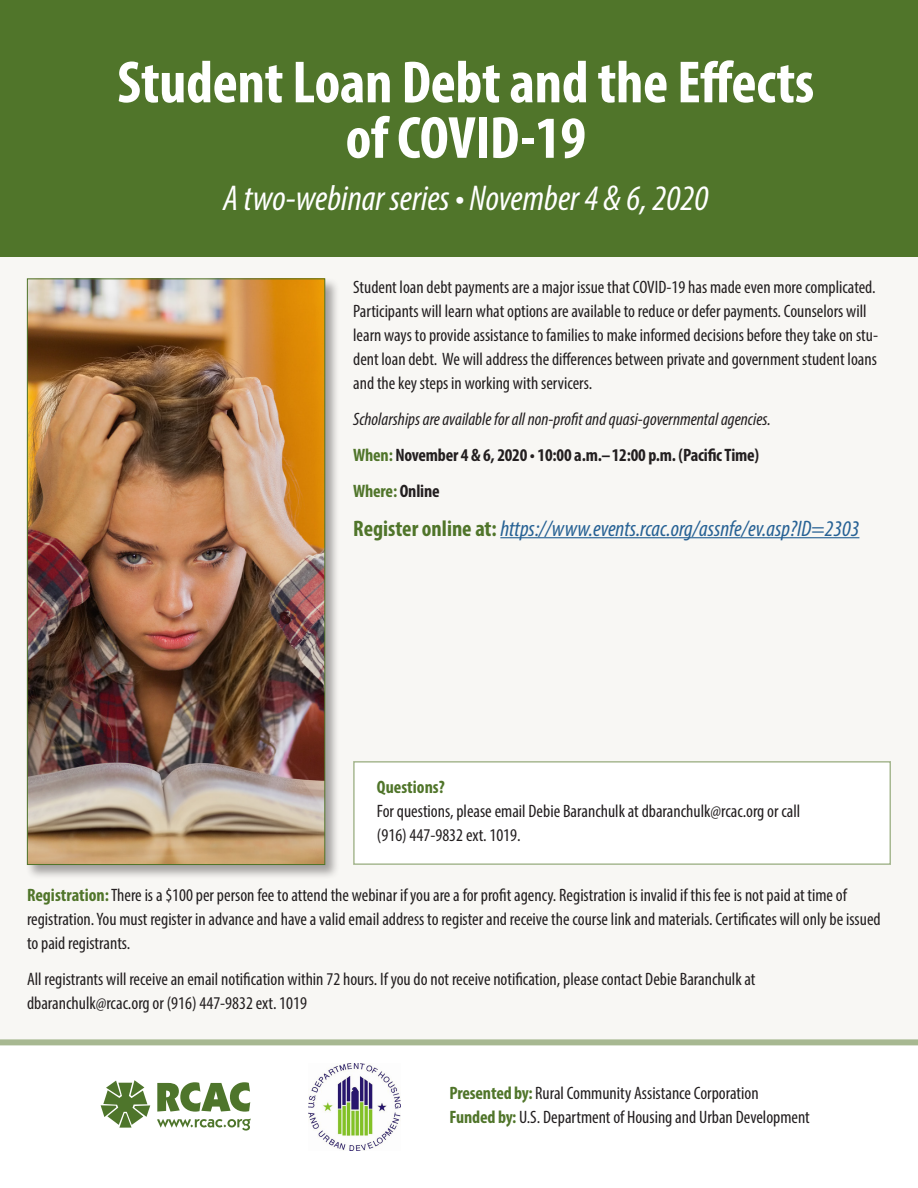
<style>
.page{position:relative;width:918px;height:1188px;background:#f8f7f4}
.page>*{position:absolute;margin:0;border:0;box-sizing:border-box;transform-origin:0 0}
.t1{font:700 condensed 60px/55.5px "Myriad Pro";letter-spacing:-.005em;color:#fff;text-align:center}
.t2{font:italic condensed 36px "Myriad Pro";color:#fff}
.Class_Title{font:italic condensed 22.5px "Myriad Pro";color:#266194}
.Class_Title-2{font:condensed 18px/24px "Myriad Pro";color:#231f20}
.Class_Title-3{font:italic condensed 18px "Myriad Pro";color:#231f20}
.t3{font:700 condensed 18px "Myriad Pro";letter-spacing:-.01em;color:#231f20}
.t4{font:700 condensed 18px "Myriad Pro";letter-spacing:-.01em;color:#50752a}
.s1{color:#50752a}
.s2{color:#231f20}
.s3{font-weight:700;font-style:normal;color:#50752a}
.s4{font-weight:700;color:#50752a}
</style>
<div class="page">
<div style="left:0;top:0;width:918px;height:256px;background:#50752a"></div>
<hr style="left:500px;top:537px;width:359px;height:1px;background:#266194">
<div style="left:26px;top:277px;width:314px;height:603px;background:#231f20;opacity:.4"></div>
<img style="left:29px;top:280px;width:294px;height:583px">
<div style="left:27px;top:278px;width:298px;height:587px;border:1px solid #50752a"></div>
<div style="left:0;top:1039px;width:918px;height:149px;background:#fff"></div>
<div style="left:353px;top:761px;width:538px;height:104px;background:#fff;border:2px solid #a7b891"></div>
<svg style="left:101px;top:1080px;width:49px;height:48px"></svg>
<svg style="left:157px;top:1082px;width:93px;height:30px"></svg>
<svg style="left:157px;top:1119px;width:94px;height:12px"></svg>
<img style="left:308px;top:1063px;width:93px;height:87px">
<p class="t1" style="left:117px;top:53px;width:699px">Student Loan Debt and the Effects of COVID-19</p>
<p class="t2" style="left:223px;top:176px;width:486px">A two-webinar series • November 4 &amp; 6, 2020</p>
<p class="Class_Title-2" style="left:353px;top:274px;width:526px">Student loan debt payments are a major issue that COVID-19 has made even more complicated.<br>Participants will learn what options are available to reduce or defer payments. Counselors will learn ways to provide assistance to families to make informed decisions before they take on stu&shy;dent loan debt. We will address the differences between private and government student loans and the key steps in working with servicers.</p>
<p class="Class_Title-3" style="left:353px;top:408px;width:419px">Scholarships are available for all non-profit and quasi-governmental agencies.</p>
<p class="t3" style="left:353px;top:443px;width:408px"><span class="s1">When:</span> November 4 &amp; 6, 2020 • 10:00 a.m.–12:00 p.m. (Pacific Time)</p>
<p class="t4" style="left:353px;top:479px;width:88px">Where: <span class="s2">Online</span></p>
<p class="Class_Title" style="left:353px;top:514px;width:508px"><span class="s3">Register online at:</span> https://www.events.rcac.org/assnfe/ev.asp?ID=2303</p>
<p class="Class_Title-2" style="left:377px;top:775px;width:425px"><span class="s4">Questions?<br></span>For questions, please email Debie Baranchulk at dbaranchulk@rcac.org or call (916) 447-9832 ext. 1019.</p>
<p class="Class_Title-2" style="left:27px;top:883px;width:855px"><span class="s4">Registration:</span> There is a $100 per person fee to attend the webinar if you are a for profit agency. Registration is invalid if this fee is not paid at time of registration. You must register in advance and have a valid email address to register and receive the course link and materials. Certificates will only be issued to paid registrants.</p>
<p class="Class_Title-2" style="left:27px;top:967px;width:730px">All registrants will receive an email notification within 72 hours. If you do not receive notification, please contact Debie Baranchulk at dbaranchulk@rcac.org or (916) 447-9832 ext. 1019</p>
<p class="Class_Title-2" style="left:450px;top:1081px;width:362px"><span class="s4">Presented by:</span> Rural Community Assistance Corporation<br><span class="s4">Funded by:</span> U.S. Department of Housing and Urban Development</p>
</div>
